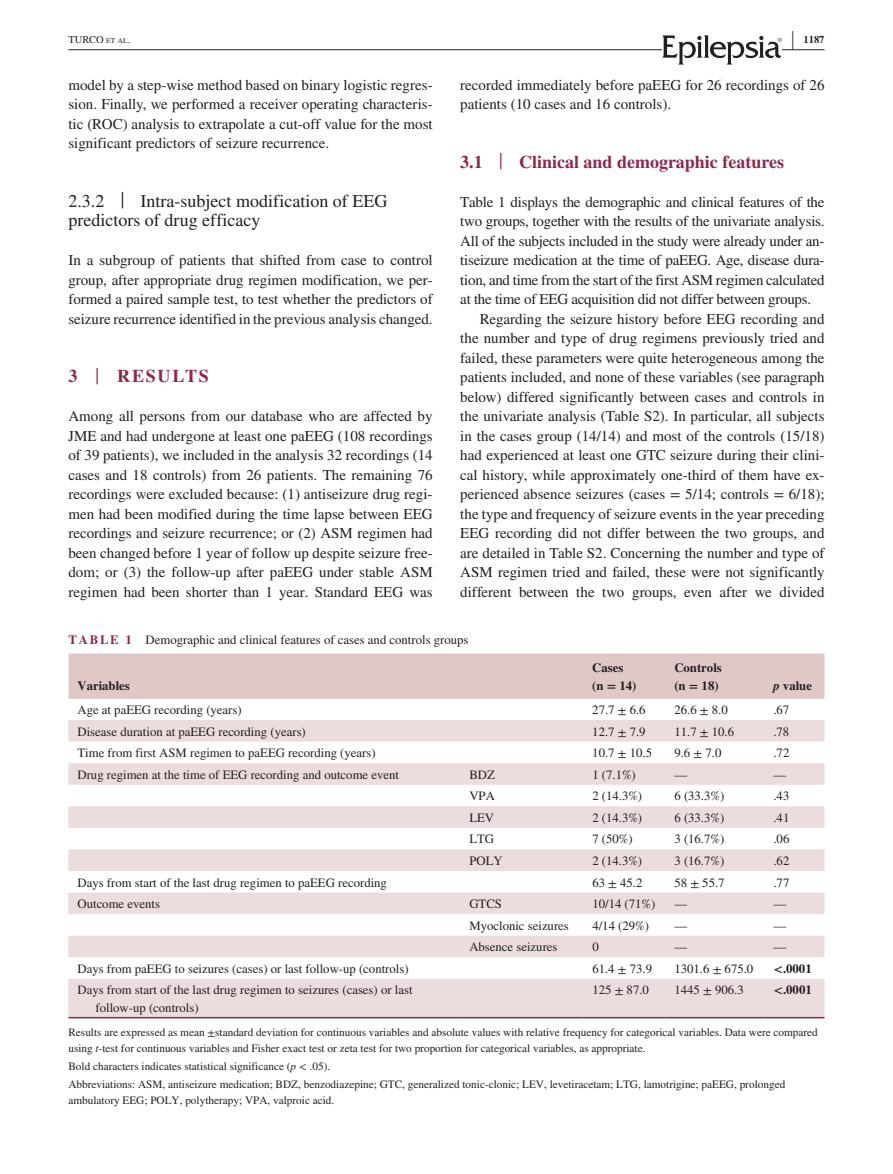
<style>
.page{position:relative;width:893px;height:1174px;background:#fff}
.page>*{position:absolute;margin:0;border:0;box-sizing:border-box;transform-origin:0 0}
.t1{font:700 25.95px "STIX";color:#231f20;scale:.36 1}
.t2{font:18px/19.5px "STIX";color:#231f20}
.t3{font:700 18px "STIX";color:#8c284e}
.t4{font:700 18px "STIX";letter-spacing:.1em;color:#8c284e}
.t5{font:15px/19.5px "STIX";color:#231f20;text-align:justify}
.t6{font:15px "STIX";letter-spacing:-.02em;color:#231f20}
.t7{font:12.75px/17.2px "STIX";color:#231f20}
.t8{font:700 12.75px/17.2px "STIX";color:#231f20}
.t9{font:11.25px/15.8px "STIX";color:#231f20}
.t10{font:10.5px "STIX";letter-spacing:-.005em;color:#231f20}
.t11{font:700 10.5px "STIX";color:#231f20}
.s1{font-size:7.35px}
.s2{font-weight:400;font-size:23.7px}
.s3{font-weight:700;color:#8c284e}
.s4{font-size:23.7px}
.s5{font-style:italic}
</style>
<div class="page">
<hr style="left:68px;top:49px;width:756px;height:1px;background:#231f20">
<svg style="left:662px;top:35px;width:120px;height:30px"></svg>
<div style="left:68px;top:653px;width:756px;height:46px;background:#e0c8c9"></div>
<svg style="left:68px;top:720px;width:756px;height:297px;fill:#ebdcdd"></svg>
<hr style="left:68px;top:1017px;width:392px;height:1px;background:#8c284e">
<hr style="left:460px;top:1017px;width:123px;height:1px;background:#8c284e">
<hr style="left:583px;top:1017px;width:82px;height:1px;background:#8c284e">
<hr style="left:665px;top:1017px;width:99px;height:1px;background:#8c284e">
<hr style="left:764px;top:1017px;width:60px;height:1px;background:#8c284e">
<h1 class="t1" style="left:792px;top:25px;width:7px">|</h1>
<p class="t10" style="left:68px;top:32px;width:63px">TURCO <span class="s1">et al</span>.</p>
<p class="t11" style="left:803px;top:33px;width:22px">1187</p>
<p class="t5" style="left:68px;top:76px;width:366px">model by a step-wise method based on binary logistic regres&shy;sion. Finally, we performed a receiver operating characteris&shy;tic (ROC) analysis to extrapolate a cut-off value for the most significant predictors of seizure recurrence.</p>
<p class="t5" style="left:460px;top:76px;width:366px">recorded immediately before paEEG for 26 recordings of 26 patients (10 cases and 16 controls).</p>
<p class="t3" style="left:460px;top:151px;width:325px">3.1 <span class="s2">|</span> Clinical and demographic features</p>
<p class="t6" style="left:460px;top:191px;width:366px">Table 1 displays the demographic and clinical features of the</p>
<p class="t6" style="left:460px;top:211px;width:366px">two groups, together with the results of the univariate analysis.</p>
<p class="t6" style="left:460px;top:230px;width:366px">All of the subjects included in the study were already under an-</p>
<p class="t6" style="left:460px;top:250px;width:366px">tiseizure medication at the time of paEEG. Age, disease dura-</p>
<p class="t6" style="left:460px;top:269px;width:366px">tion, and time from the start of the first ASM regimen calculated</p>
<p class="t6" style="left:460px;top:289px;width:352px">at the time of EEG acquisition did not differ between groups.</p>
<p class="t5" style="left:480px;top:310px;width:346px">Regarding the seizure history before EEG recording and</p>
<p class="t5" style="left:460px;top:329px;width:366px">the number and type of drug regimens previously tried and</p>
<p class="t5" style="left:460px;top:349px;width:366px">failed, these parameters were quite heterogeneous among the</p>
<p class="t5" style="left:460px;top:368px;width:366px">patients included, and none of these variables (see paragraph</p>
<p class="t5" style="left:460px;top:388px;width:366px">below) differed significantly between cases and controls in</p>
<p class="t5" style="left:460px;top:407px;width:366px">the univariate analysis (Table S2). In particular, all subjects</p>
<p class="t5" style="left:460px;top:427px;width:366px">in the cases group (14/14) and most of the controls (15/18)</p>
<p class="t5" style="left:460px;top:446px;width:366px">had experienced at least one GTC seizure during their clini-</p>
<p class="t5" style="left:460px;top:466px;width:366px">cal history, while approximately one-third of them have ex-</p>
<p class="t5" style="left:460px;top:485px;width:366px">perienced absence seizures (cases = 5/14; controls = 6/18);</p>
<p class="t5" style="left:460px;top:505px;width:366px">the type and frequency of seizure events in the year preceding</p>
<p class="t5" style="left:460px;top:524px;width:366px">EEG recording did not differ between the two groups, and</p>
<p class="t5" style="left:460px;top:544px;width:366px">are detailed in Table S2. Concerning the number and type of</p>
<p class="t5" style="left:460px;top:563px;width:366px">ASM regimen tried and failed, these were not significantly</p>
<p class="t5" style="left:460px;top:583px;width:366px">different between the two groups, even after we divided</p>
<p class="t7" style="left:68px;top:631px;width:402px"><span class="s3">TABLE 1</span> Demographic and clinical features of cases and controls groups</p>
<p class="t8" style="left:77px;top:676px;width:54px">Variables</p>
<p class="t2" style="left:68px;top:192px;width:320px">2.3.2 <span class="s4">|</span> Intra-subject modification of EEG predictors of drug efficacy</p>
<p class="t5" style="left:68px;top:251px;width:366px">In a subgroup of patients that shifted from case to control group, after appropriate drug regimen modification, we per&shy;formed a paired sample test, to test whether the predictors of seizure recurrence identified in the previous analysis changed.</p>
<p class="t4" style="left:68px;top:365px;width:142px">3 <span class="s2">|</span> RESULTS</p>
<p class="t5" style="left:68px;top:407px;width:366px">Among all persons from our database who are affected by JME and had undergone at least one paEEG (108 recordings of 39 patients), we included in the analysis 32 recordings (14 cases and 18 controls) from 26 patients. The remaining 76 recordings were excluded because: (1) antiseizure drug regi&shy;men had been modified during the time lapse between EEG recordings and seizure recurrence; or (2) ASM regimen had been changed before 1 year of follow up despite seizure free&shy;dom; or (3) the follow-up after paEEG under stable ASM regimen had been shorter than 1 year. Standard EEG was</p>
<p class="t8" style="left:592px;top:659px;width:46px">Cases (n = 14)</p>
<p class="t8" style="left:674px;top:659px;width:49px">Controls (n = 18)</p>
<p class="t8" style="left:773px;top:676px;width:40px"><span class="s5">p</span> value</p>
<p class="t7" style="left:77px;top:702px;width:166px">Age at paEEG recording (years)</p>
<p class="t7" style="left:592px;top:702px;width:55px">27.7 ± 6.6</p>
<p class="t7" style="left:674px;top:702px;width:55px">26.6 ± 8.0</p>
<p class="t7" style="left:773px;top:702px;width:17px">.67</p>
<p class="t7" style="left:77px;top:723px;width:230px">Disease duration at paEEG recording (years)</p>
<p class="t7" style="left:592px;top:723px;width:55px">12.7 ± 7.9</p>
<p class="t7" style="left:674px;top:723px;width:61px">11.7 ± 10.6</p>
<p class="t7" style="left:773px;top:723px;width:17px">.78</p>
<p class="t7" style="left:77px;top:745px;width:300px">Time from first ASM regimen to paEEG recording (years)</p>
<p class="t7" style="left:592px;top:745px;width:61px">10.7 ± 10.5</p>
<p class="t7" style="left:674px;top:745px;width:48px">9.6 ± 7.0</p>
<p class="t7" style="left:773px;top:745px;width:17px">.72</p>
<p class="t7" style="left:78px;top:766px;width:323px">Drug regimen at the time of EEG recording and outcome event</p>
<p class="t7" style="left:469px;top:766px;width:27px">BDZ</p>
<p class="t7" style="left:592px;top:766px;width:45px">1 (7.1%)</p>
<p class="t7" style="left:674px;top:766px;width:14px">—</p>
<p class="t7" style="left:773px;top:766px;width:14px">—</p>
<p class="t7" style="left:469px;top:788px;width:27px">VPA</p>
<p class="t7" style="left:592px;top:788px;width:51px">2 (14.3%)</p>
<p class="t7" style="left:674px;top:788px;width:51px">6 (33.3%)</p>
<p class="t7" style="left:773px;top:788px;width:17px">.43</p>
<p class="t7" style="left:469px;top:809px;width:26px">LEV</p>
<p class="t7" style="left:592px;top:809px;width:51px">2 (14.3%)</p>
<p class="t7" style="left:674px;top:809px;width:51px">6 (33.3%)</p>
<p class="t7" style="left:773px;top:809px;width:17px">.41</p>
<p class="t7" style="left:469px;top:831px;width:26px">LTG</p>
<p class="t7" style="left:592px;top:831px;width:42px">7 (50%)</p>
<p class="t7" style="left:674px;top:831px;width:51px">3 (16.7%)</p>
<p class="t7" style="left:773px;top:831px;width:17px">.06</p>
<p class="t7" style="left:469px;top:853px;width:35px">POLY</p>
<p class="t7" style="left:592px;top:853px;width:51px">2 (14.3%)</p>
<p class="t7" style="left:674px;top:853px;width:51px">3 (16.7%)</p>
<p class="t7" style="left:773px;top:853px;width:17px">.62</p>
<p class="t7" style="left:78px;top:874px;width:311px">Days from start of the last drug regimen to paEEG recording</p>
<p class="t7" style="left:592px;top:874px;width:52px">63 ± 45.2</p>
<p class="t7" style="left:674px;top:874px;width:52px">58 ± 55.7</p>
<p class="t7" style="left:773px;top:874px;width:17px">.77</p>
<p class="t7" style="left:78px;top:896px;width:84px">Outcome events</p>
<p class="t7" style="left:469px;top:896px;width:34px">GTCS</p>
<p class="t7" style="left:592px;top:896px;width:64px">10/14 (71%)</p>
<p class="t7" style="left:674px;top:896px;width:14px">—</p>
<p class="t7" style="left:773px;top:896px;width:14px">—</p>
<p class="t7" style="left:469px;top:917px;width:101px">Myoclonic seizures</p>
<p class="t7" style="left:592px;top:917px;width:58px">4/14 (29%)</p>
<p class="t7" style="left:674px;top:917px;width:14px">—</p>
<p class="t7" style="left:773px;top:917px;width:14px">—</p>
<p class="t7" style="left:469px;top:939px;width:90px">Absence seizures</p>
<p class="t7" style="left:592px;top:939px;width:8px">0</p>
<p class="t7" style="left:674px;top:939px;width:14px">—</p>
<p class="t7" style="left:773px;top:939px;width:14px">—</p>
<p class="t7" style="left:78px;top:960px;width:333px">Days from paEEG to seizures (cases) or last follow-up (controls)</p>
<p class="t7" style="left:592px;top:960px;width:61px">61.4 ± 73.9</p>
<p class="t7" style="left:674px;top:960px;width:80px">1301.6 ± 675.0</p>
<p class="t8" style="left:773px;top:959px;width:40px">&lt;.0001</p>
<p class="t7" style="left:96px;top:982px;width:318px;text-indent:-18px">Days from start of the last drug regimen to seizures (cases) or last follow-up (controls)</p>
<p class="t7" style="left:592px;top:982px;width:58px">125 ± 87.0</p>
<p class="t7" style="left:674px;top:982px;width:71px">1445 ± 906.3</p>
<p class="t8" style="left:773px;top:981px;width:40px">&lt;.0001</p>
<p class="t9" style="left:68px;top:1025px;width:751px">Results are expressed as mean ±standard deviation for continuous variables and absolute values with relative frequency for categorical variables. Data were compared using <span class="s5">t</span>-test for continuous variables and Fisher exact test or zeta test for two proportion for categorical variables, as appropriate.</p>
<p class="t9" style="left:68px;top:1058px;width:718px;line-height:18px">Bold characters indicates statistical significance (<span class="s5">p</span> &lt; .05).<br>Abbreviations: ASM, antiseizure medication; BDZ, benzodiazepine; GTC, generalized tonic-clonic; LEV, levetiracetam; LTG, lamotrigine; paEEG, prolonged</p>
<p class="t9" style="left:68px;top:1093px;width:267px">ambulatory EEG; POLY, polytherapy; VPA, valproic acid.</p>
</div>
